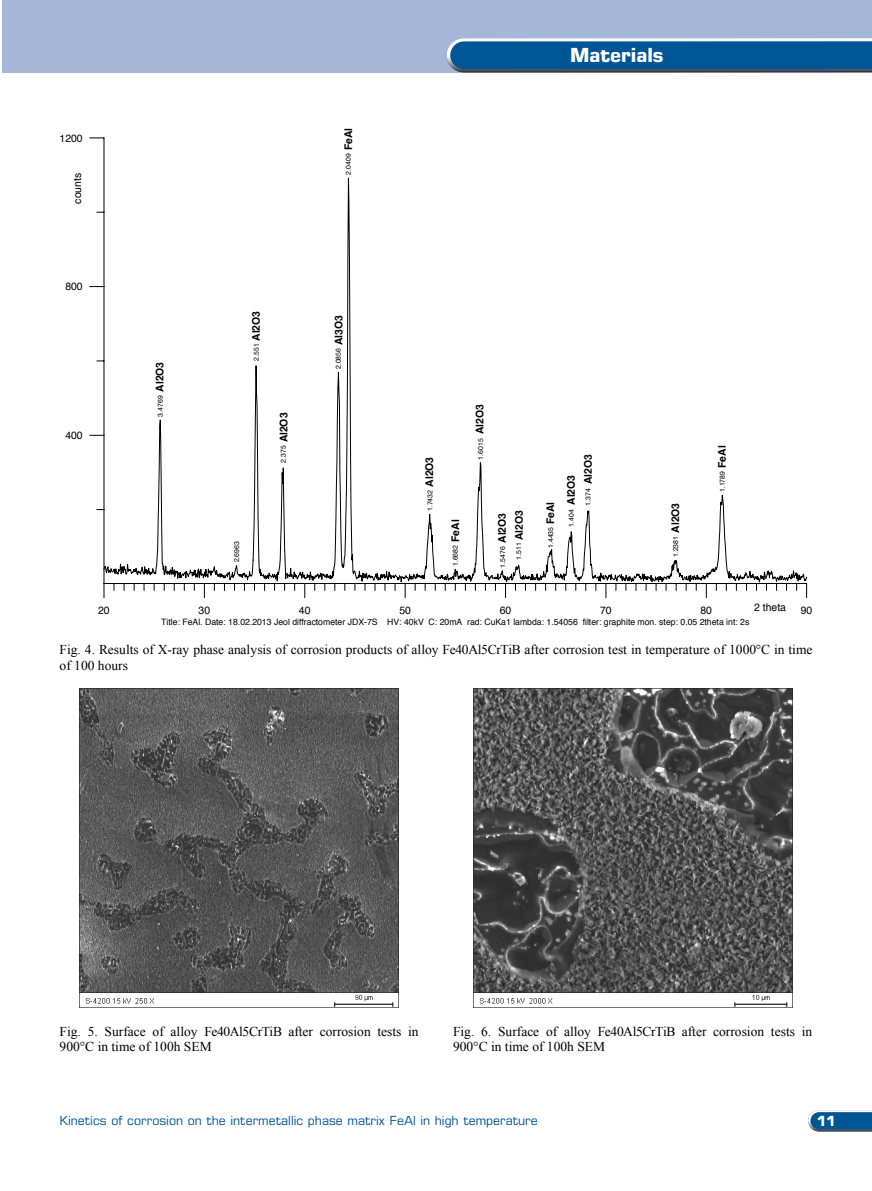
<style>
.page{position:relative;width:872px;height:1191px;background:#fff}
.page>*{position:absolute;margin:0;border:0;box-sizing:border-box;transform-origin:0 0}
.t1{font:700 19.5px "Eurostile LT Pro";color:#fff}
.t2{font:700 14.1px "Eurostile LT Pro";color:#fff}
.t3{font:13.5px/15.6px "Times New Roman";color:#000}
.t4{font:12.6px "Eurostile LT Pro";color:#005595}
.t5{font:700 10.5px/17px "Helvetica";color:#000}
.t6{font:10.5px "Helvetica";letter-spacing:-.005em;color:#000}
.t7{font:8.85px "Helvetica";color:#000}
.t8{font:7.05px "Helvetica";letter-spacing:.005em;color:#000}
</style>
<div class="page">
<svg style="left:808px;top:1110px;width:64px;height:21px"></svg>
<div style="left:2px;top:0;width:870px;height:72px;background:#a4b7d7"></div>
<svg style="left:446px;top:38px;width:426px;height:34px;background:#216599"></svg>
<svg style="left:90px;top:435px;width:13px;height:1px"></svg>
<svg style="left:90px;top:286px;width:13px;height:1px"></svg>
<svg style="left:90px;top:138px;width:13px;height:1px"></svg>
<svg style="left:103px;top:137px;width:704px;height:454px"></svg>
<img style="left:80px;top:688px;width:319px;height:320px">
<img style="left:473px;top:688px;width:319px;height:320px">
<p class="t6" style="left:59px;top:129px;width:25px">1200</p>
<p class="t6" style="left:69px;top:204px;width:32px;rotate:-90deg">counts</p>
<p class="t5" style="left:339px;top:150px;width:24px;rotate:-90deg">FeAl</p>
<p class="t8" style="left:342px;top:175px;width:23px;rotate:-90deg">2.0409</p>
<h1 class="t1" style="left:570px;top:43px;width:95px">Materials</h1>
<p class="t6" style="left:65px;top:277px;width:19px">800</p>
<p class="t6" style="left:65px;top:426px;width:19px">400</p>
<p class="t5" style="left:151px;top:392px;width:31px;rotate:-90deg">Al2O3</p>
<p class="t8" style="left:154px;top:417px;width:23px;rotate:-90deg">3.4769</p>
<p class="t5" style="left:247px;top:341px;width:31px;rotate:-90deg">Al2O3</p>
<p class="t8" style="left:250px;top:360px;width:19px;rotate:-90deg">2.551</p>
<p class="t5" style="left:275px;top:442px;width:31px;rotate:-90deg">Al2O3</p>
<p class="t8" style="left:277px;top:463px;width:19px;rotate:-90deg">2.375</p>
<p class="t8" style="left:230px;top:562px;width:23px;rotate:-90deg">2.6963</p>
<p class="t5" style="left:330px;top:345px;width:31px;rotate:-90deg">Al3O3</p>
<p class="t8" style="left:332px;top:369px;width:23px;rotate:-90deg">2.0856</p>
<p class="t5" style="left:420px;top:486px;width:31px;rotate:-90deg">Al2O3</p>
<p class="t8" style="left:424px;top:511px;width:23px;rotate:-90deg">1.7432</p>
<p class="t5" style="left:470px;top:434px;width:31px;rotate:-90deg">Al2O3</p>
<p class="t8" style="left:474px;top:459px;width:23px;rotate:-90deg">1.6015</p>
<p class="t5" style="left:446px;top:542px;width:24px;rotate:-90deg">FeAl</p>
<p class="t8" style="left:449px;top:566px;width:23px;rotate:-90deg">1.6682</p>
<p class="t5" style="left:493px;top:543px;width:34px;rotate:-90deg">Al2O3<br>Al2O3</p>
<p class="t8" style="left:496px;top:567px;width:23px;rotate:-90deg">1.5476</p>
<p class="t8" style="left:513px;top:560px;width:19px;rotate:-90deg">1.511</p>
<p class="t5" style="left:541px;top:524px;width:24px;rotate:-90deg">FeAl</p>
<p class="t8" style="left:545px;top:548px;width:23px;rotate:-90deg">1.4435</p>
<p class="t5" style="left:562px;top:484px;width:31px;text-indent:-20px;rotate:-90deg">Al2O3<br>Al2O3</p>
<p class="t8" style="left:582px;top:506px;width:19px;rotate:-90deg">1.374</p>
<p class="t8" style="left:565px;top:527px;width:19px;rotate:-90deg">1.404</p>
<p class="t5" style="left:666px;top:532px;width:31px;rotate:-90deg">Al2O3</p>
<p class="t8" style="left:669px;top:557px;width:23px;rotate:-90deg">1.2381</p>
<p class="t5" style="left:713px;top:468px;width:24px;rotate:-90deg">FeAl</p>
<p class="t8" style="left:716px;top:492px;width:23px;rotate:-90deg">1.1789</p>
<p class="t6" style="left:754px;top:598px;width:33px">2 theta</p>
<p class="t6" style="left:98px;top:601px;width:13px">20</p>
<p class="t6" style="left:199px;top:601px;width:13px">30</p>
<p class="t6" style="left:299px;top:601px;width:13px">40</p>
<p class="t6" style="left:399px;top:601px;width:13px">50</p>
<p class="t6" style="left:500px;top:601px;width:13px">60</p>
<p class="t6" style="left:600px;top:601px;width:13px">70</p>
<p class="t6" style="left:700px;top:601px;width:13px">80</p>
<p class="t6" style="left:801px;top:601px;width:13px">90</p>
<p class="t7" style="left:161px;top:614px;width:589px">Title: FeAl. Date: 18.02.2013 Jeol diffractometer JDX-7S HV: 40kV C: 20mA rad: CuKa1 lambda: 1.54056 filter: graphite mon. step: 0.05 2theta int: 2s</p>
<p class="t3" style="left:60px;top:642px;width:754px">Fig. 4. Results of X-ray phase analysis of corrosion products of alloy Fe40Al5CrTiB after corrosion test in temperature of 1000°C in time of 100 hours</p>
<p class="t3" style="left:60px;top:1023px;width:360px">Fig. 5. Surface of alloy Fe40Al5CrTiB after corrosion tests in<br>900°C in time of 100h SEM</p>
<p class="t3" style="left:453px;top:1023px;width:360px">Fig. 6. Surface of alloy Fe40Al5CrTiB after corrosion tests in<br>900°C in time of 100h SEM</p>
<p class="t4" style="left:60px;top:1113px;width:480px">Kinetics of corrosion on the intermetallic phase matrix FeAl in high temperature</p>
<p class="t2" style="left:816px;top:1112px;width:20px">11</p>
</div>
